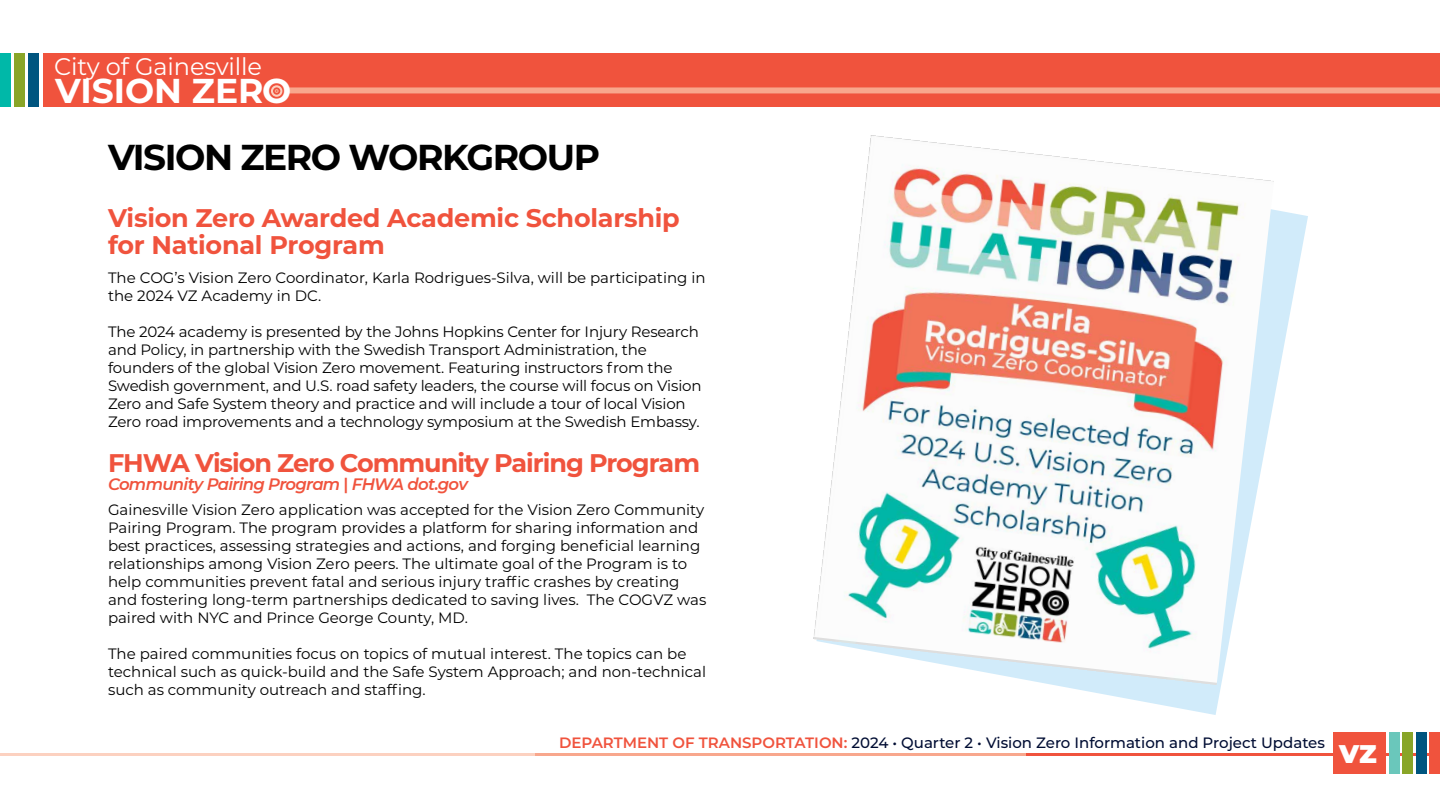
<style>
.page{position:relative;width:1440px;height:810px;background:#fff}
.page>*{position:absolute;margin:0;border:0;box-sizing:border-box;transform-origin:0 0}
.t1{font:700 36px "Montserrat";letter-spacing:-.04em;color:#000}
.t2{font:700 34.5px "Montserrat";color:#fff}
.t3{font:700 25.5px/27px "Montserrat";letter-spacing:-.015em;color:#f0533d}
.t4{font:700 25.5px "Montserrat";letter-spacing:-.04em;color:#f0533d}
.t5{font:900 25.5px "Montserrat";color:#fff}
.t6{font:24px "Montserrat";letter-spacing:-.005em;color:#fff}
.t7{font:italic 600 16.5px "Montserrat";letter-spacing:-.04em;color:#f0533d}
.t8{font:15px/18px "Montserrat";letter-spacing:-.005em;color:#000}
.t9{font:500 15px "Montserrat";color:#000d33}
.s1{font-style:normal}
.s2{font-weight:600;color:#f0533d}
</style>
<div class="page">
<div style="left:43px;top:53px;width:1397px;height:54px;background:#f0533d"></div>
<div style="left:285px;top:87px;width:1155px;height:6px;background:#f8a78d"></div>
<div style="left:271px;top:85px;width:11px;height:12px;border:2px solid #fcd1c0;border-radius:50%"></div>
<svg style="left:275px;top:89px;width:4px;height:4px"></svg>
<hr style="left:902px;top:753px;width:538px;height:3px;background:#f0533d">
<hr style="left:486px;top:753px;width:540px;height:3px;background:#f8a78d">
<hr style="left:0;top:753px;width:535px;height:3px;background:#fcd1c0">
<div style="left:1333px;top:733px;width:53px;height:41px;background:#f0533d"></div>
<div style="left:1430px;top:733px;width:10px;height:41px;background:#f0533d"></div>
<div style="left:1416px;top:733px;width:10px;height:41px;background:#00557f"></div>
<div style="left:1403px;top:733px;width:10px;height:41px;background:#89a528"></div>
<div style="left:1389px;top:733px;width:11px;height:41px;background:#6ac7bb"></div>
<div style="left:28px;top:53px;width:11px;height:54px;background:#00557f"></div>
<div style="left:14px;top:53px;width:11px;height:54px;background:#89a528"></div>
<div style="left:0;top:53px;width:10px;height:54px;background:#00b8a8"></div>
<svg style="left:1055px;top:210px;width:253px;height:505px"></svg>
<img style="left:813px;top:135px;width:461px;height:550px">
<h3 class="t6" style="left:54px;top:50px;width:210px">City of Gainesville</h3>
<h2 class="t2" style="left:55px;top:66px;width:238px">VISION ZERO</h2>
<h1 class="t1" style="left:108px;top:131px;width:494px">VISION ZERO WORKGROUP</h1>
<h3 class="t3" style="left:108px;top:203px;width:573px">Vision Zero Awarded Academic Scholarship for National Program</h3>
<p class="t8" style="left:108px;top:268px;width:599px">The COG’s Vision Zero Coordinator, Karla Rodrigues-Silva, will be participating in the 2024 VZ Academy in DC.</p>
<p class="t8" style="left:108px;top:322px;width:595px">The 2024 academy is presented by the Johns Hopkins Center for Injury Research and Policy, in partnership with the Swedish Transport Administration, the founders of the global Vision Zero movement. Featuring instructors from the Swedish government, and U.S. road safety leaders, the course will focus on Vision Zero and Safe System theory and practice and will include a tour of local Vision Zero road improvements and a technology symposium at the Swedish Embassy.</p>
<h3 class="t4" style="left:108px;top:444px;width:594px">FHWA Vision Zero Community Pairing Program</h3>
<p class="t7" style="left:108px;top:472px;width:361px">Community Pairing Program <span class="s1">|</span> FHWA dot.gov</p>
<p class="t8" style="left:108px;top:500px;width:600px">Gainesville Vision Zero application was accepted for the Vision Zero Community Pairing Program. The program provides a platform for sharing information and best practices, assessing strategies and actions, and forging beneficial learning relationships among Vision Zero peers. The ultimate goal of the Program is to help communities prevent fatal and serious injury traffic crashes by creating and fostering long-term partnerships dedicated to saving lives. The COGVZ was paired with NYC and Prince George County, MD.</p>
<p class="t8" style="left:108px;top:644px;width:600px">The paired communities focus on topics of mutual interest. The topics can be technical such as quick-build and the Safe System Approach; and non-technical such as community outreach and staffing.</p>
<p class="t9" style="left:559px;top:732px;width:767px"><span class="s2">DEPARTMENT OF TRANSPORTATION:</span> 2024 • Quarter 2 • Vision Zero Information and Project Updates</p>
<h3 class="t5" style="left:1339px;top:735px;width:39px">VZ</h3>
</div>
